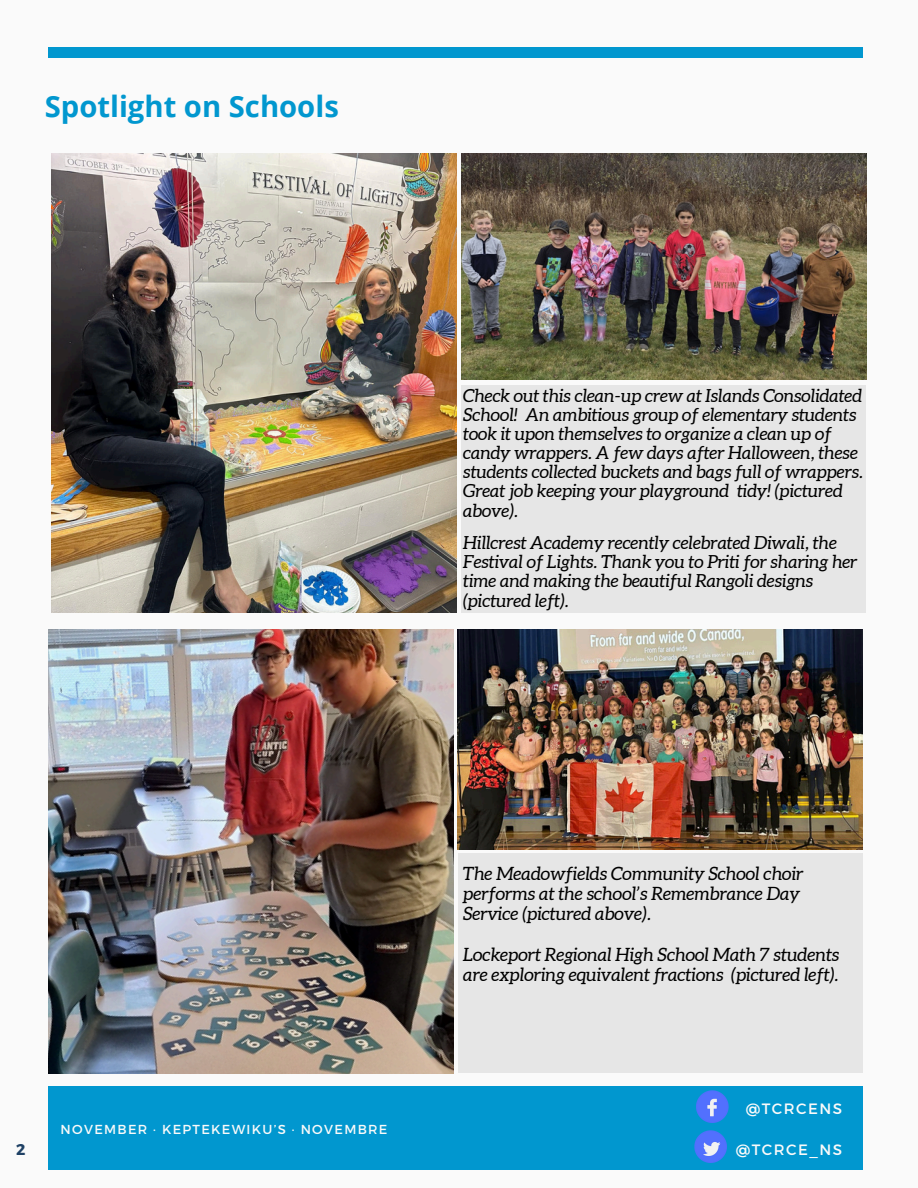
<style>
.page{position:relative;width:918px;height:1188px;background:#fafafa}
.page>*{position:absolute;margin:0;border:0;box-sizing:border-box;transform-origin:0 0}
.t1{font:700 29.25px "Open Sans";color:#0197cf}
.t2{font:italic 18.3px/20.2px "Aleo";color:#000}
.t3{font:italic 18px/19.2px "Aleo";color:#000}
.t4{font:700 15.6px "Montserrat";color:#1f4165}
.t5{font:15px "Montserrat";letter-spacing:.1em;color:#fafafa}
.t6{font:13.05px "Montserrat";letter-spacing:.1em;color:#fafafa}
</style>
<div class="page">
<div style="left:48px;top:48px;width:815px;height:10px;background:#0197cf"></div>
<div style="left:48px;top:1086px;width:815px;height:84px;background:#0197cf"></div>
<img style="left:697px;top:1090px;width:32px;height:32px">
<img style="left:694px;top:1130px;width:32px;height:32px">
<img style="left:52px;top:153px;width:405px;height:459px">
<img style="left:461px;top:153px;width:405px;height:153px">
<div style="left:458px;top:854px;width:405px;height:219px;background:#e6e6e6"></div>
<img style="left:48px;top:630px;width:405px;height:443px">
<img style="left:458px;top:765px;width:405px;height:84px">
<img style="left:104px;top:306px;width:763px;height:459px">
<h2 class="t1" style="left:45px;top:86px;width:296px">Spotlight on Schools</h2>
<p class="t3" style="left:463px;top:386px;width:401px">Check out this clean-up crew at Islands Consolidated School! An ambitious group of elementary students took it upon themselves to organize a clean up of candy wrappers. A few days after Halloween, these students collected buckets and bags full of wrappers.<br>Great job keeping your playground tidy! (pictured above).</p>
<h3 class="t3" style="left:463px;top:533px;width:396px">Hillcrest Academy recently celebrated Diwali, the Festival of Lights. Thank you to Priti for sharing her time and making the beautiful Rangoli designs (pictured left).</h3>
<p class="t4" style="left:16px;top:1139px;width:11px">2</p>
<p class="t6" style="left:61px;top:1121px;width:328px">NOVEMBER · KEPTEKEWIKU’S · NOVEMBRE</p>
<h3 class="t2" style="left:463px;top:863px;width:342px">The Meadowfields Community School choir performs at the school’s Remembrance Day<br>Service (pictured above).</h3>
<p class="t2" style="left:463px;top:944px;width:378px">Lockeport Regional High School Math 7 students are exploring equivalent fractions (pictured left).</p>
<h1 class="t5" style="left:746px;top:1099px;width:98px">@TCRCENS</h1>
<h2 class="t5" style="left:736px;top:1140px;width:108px">@TCRCE_NS</h2>
</div>
